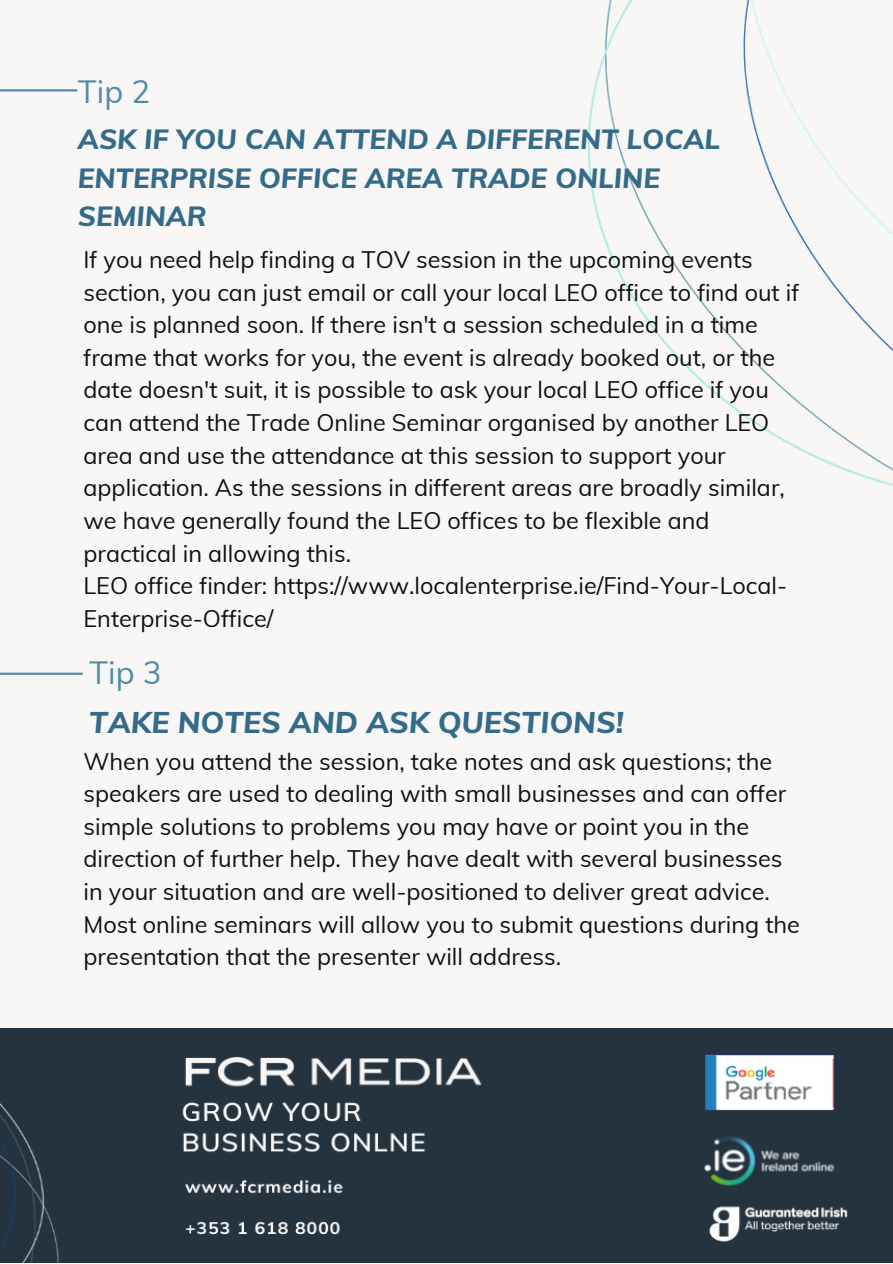
<style>
.page{position:relative;width:893px;height:1264px;background:#fff}
.page>*{position:absolute;margin:0;border:0;box-sizing:border-box;transform-origin:0 0}
.t1{font:31.5px "Muli";color:#518ba5}
.t2{font:italic 800 30px "Muli";color:#336b89}
.t3{font:italic 800 27.75px/38.2px "Muli";color:#336b89}
.t4{font:23.4px/32.5px "Muli";color:#101010}
</style>
<div class="page">
<div style="left:0;top:0;width:892px;height:1262px;background:#f8f7f6"></div>
<img style="left:0;top:1028px;width:892px;height:234px">
<hr style="left:0;top:89px;width:76px;height:2px;background:#518ba5">
<img style="left:588px;top:0;width:304px;height:486px">
<hr style="left:0;top:672px;width:82px;height:3px;background:#518ba5">
<h1 class="t1" style="left:78px;top:72px;width:74px">Tip 2</h1>
<p class="t3" style="left:78px;top:120px;width:643px">ASK IF YOU CAN ATTEND A DIFFERENT LOCAL<br>ENTERPRISE OFFICE AREA TRADE ONLINE<br>SEMINAR</p>
<p class="t4" style="left:83px;top:243px;width:717px">If you need help finding a TOV session in the upcoming events section, you can just email or call your local LEO office to find out if one is planned soon. If there isn't a session scheduled in a time frame that works for you, the event is already booked out, or the date doesn't suit, it is possible to ask your local LEO office if you can attend the Trade Online Seminar organised by another LEO area and use the attendance at this session to support your application. As the sessions in different areas are broadly similar, we have generally found the LEO offices to be flexible and practical in allowing this.<br>LEO office finder: https://www.localenterprise.ie/Find-Your-Local-Enterprise-Office/</p>
<h1 class="t1" style="left:89px;top:652px;width:74px">Tip 3</h1>
<p class="t2" style="left:89px;top:703px;width:536px">TAKE NOTES AND ASK QUESTIONS!</p>
<p class="t4" style="left:83px;top:744px;width:718px">When you attend the session, take notes and ask questions; the speakers are used to dealing with small businesses and can offer simple solutions to problems you may have or point you in the direction of further help. They have dealt with several businesses in your situation and are well-positioned to deliver great advice.<br>Most online seminars will allow you to submit questions during the presentation that the presenter will address.</p>
</div>
